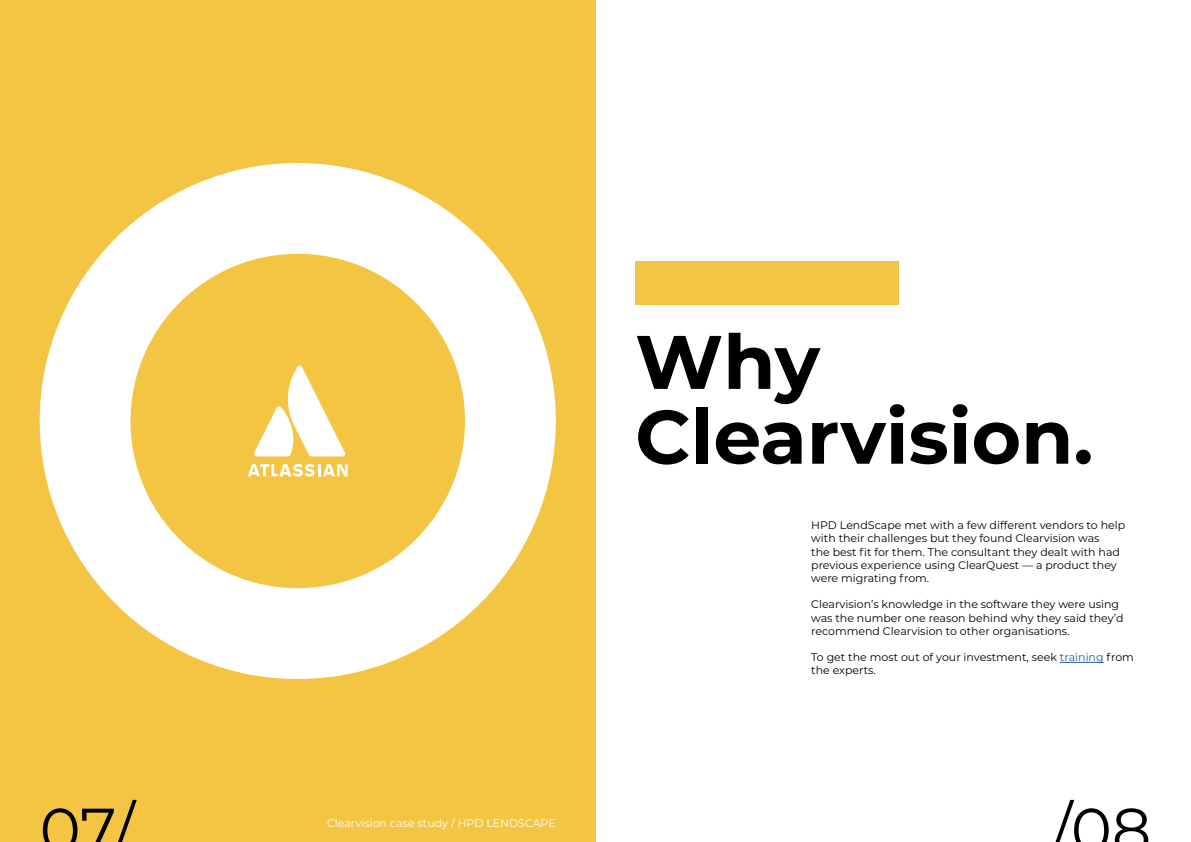
<style>
.page{position:relative;width:1191px;height:842px;background:#fff}
.page>*{position:absolute;margin:0;border:0;box-sizing:border-box;transform-origin:0 0}
.t1{font:700 75.7px/74.8px "Montserrat";color:#000}
.t2{font:61.8px "Montserrat";color:#000}
.t3{font:11px/13.2px "Montserrat";color:#000}
.t4{font:11px "Montserrat";color:#fff}
.s1{color:#275b9b}
</style>
<div class="page">
<div style="left:0;top:0;width:595px;height:842px;background:#f4c443"></div>
<div style="left:635px;top:262px;width:264px;height:43px;background:#f4c443"></div>
<svg style="left:40px;top:163px;width:516px;height:516px"></svg>
<svg style="left:254px;top:365px;width:91px;height:91px"></svg>
<svg style="left:248px;top:464px;width:100px;height:13px"></svg>
<hr style="left:1060px;top:662px;width:43px;height:1px;background:#275b9b">
<h1 class="t1" style="left:635px;top:321px;width:459px">Why<br>Clearvision.</h1>
<p class="t3" style="left:811px;top:518px;width:315px">HPD LendScape met with a few different vendors to help with their challenges but they found Clearvision was<br>the best fit for them. The consultant they dealt with had previous experience using ClearQuest — a product they were migrating from.</p>
<p class="t3" style="left:811px;top:598px;width:314px">Clearvision’s knowledge in the software they were using was the number one reason behind why they said they’d recommend Clearvision to other organisations.</p>
<p class="t3" style="left:811px;top:650px;width:324px">To get the most out of your investment, seek <span class="s1">training</span> from the experts.</p>
<h2 class="t2" style="left:40px;top:787px;width:96px">07/</h2>
<h2 class="t2" style="left:1051px;top:787px;width:101px">/08</h2>
<p class="t4" style="left:327px;top:815px;width:230px">Clearvision case study / HPD LENDSCAPE</p>
</div>
